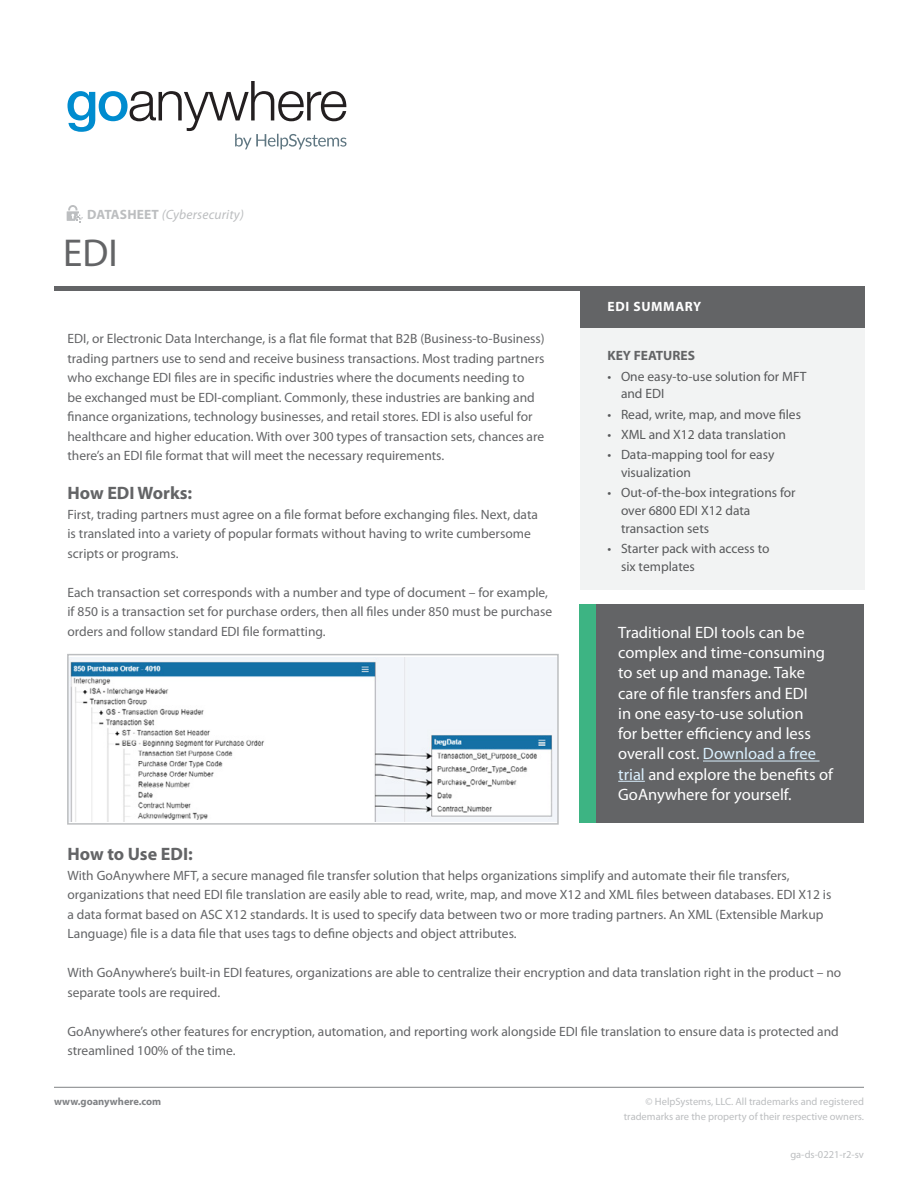
<style>
.page{position:relative;width:918px;height:1188px;background:#fff}
.page>*{position:absolute;margin:0;border:0;box-sizing:border-box;transform-origin:0 0}
.t1{font:39px "Myriad Pro";color:#636466}
.t2{font:700 18px "Myriad Pro";letter-spacing:-.005em;color:#636466}
.t3{font:16.5px/20.2px "Myriad Pro";color:#fff}
.t4{font:13.5px/19.5px "Myriad Pro";color:#636466}
.t5{font:13.5px/18px "Myriad Pro";color:#58595b}
.t6{font:italic 13.5px "Myriad Pro";letter-spacing:.01em;color:#bcbec0}
.t7{font:700 13.5px "Myriad Pro";color:#636466}
.t8{font:700 13.5px "Myriad Pro";letter-spacing:.05em;color:#fff}
.t9{font:10.5px/15px "Myriad Pro";color:#bcbec0;text-align:right}
.t10{font:700 10.5px "Myriad Pro";color:#808285}
.s1{font-weight:700;font-style:normal}
.s2{color:#daf0fe}
</style>
<div class="page">
<svg style="left:67px;top:205px;width:16px;height:17px"></svg>
<div style="left:54px;top:286px;width:810px;height:5px;background:#636466"></div>
<hr style="left:54px;top:1087px;width:810px;height:1px;background:#808285">
<svg style="left:68px;top:81px;width:279px;height:68px"></svg>
<div style="left:580px;top:327px;width:285px;height:262px;background:#f2f3f3"></div>
<div style="left:580px;top:605px;width:284px;height:218px;background:#636466"></div>
<div style="left:580px;top:286px;width:285px;height:42px;background:#636466"></div>
<img style="left:70px;top:657px;width:486px;height:164px">
<div style="left:67px;top:654px;width:492px;height:171px;border:2px solid #bcbec0"></div>
<hr style="left:703px;top:761px;width:117px;height:1px;background:#daf0fe">
<svg style="left:618px;top:781px;width:27px;height:1px"></svg>
<div style="left:580px;top:605px;width:16px;height:218px;background:#3db483"></div>
<p class="t6" style="left:87px;top:206px;width:158px"><span class="s1">DATASHEET</span> (Cybersecurity)</p>
<h1 class="t1" style="left:63px;top:229px;width:56px">EDI</h1>
<p class="t4" style="left:68px;top:329px;width:479px">EDI, or Electronic Data Interchange, is a flat file format that B2B (Business-to-Business) trading partners use to send and receive business transactions. Most trading partners who exchange EDI files are in specific industries where the documents needing to<br>be exchanged must be EDI-compliant. Commonly, these industries are banking and finance organizations, technology businesses, and retail stores. EDI is also useful for healthcare and higher education. With over 300 types of transaction sets, chances are there’s an EDI file format that will meet the necessary requirements.</p>
<h2 class="t2" style="left:68px;top:481px;width:126px">How EDI Works:</h2>
<p class="t4" style="left:68px;top:504px;width:472px">First, trading partners must agree on a file format before exchanging files. Next, data is translated into a variety of popular formats without having to write cumbersome scripts or programs.</p>
<p class="t4" style="left:68px;top:582px;width:486px">Each transaction set corresponds with a number and type of document – for example, if 850 is a transaction set for purchase orders, then all files under 850 must be purchase orders and follow standard EDI file formatting.</p>
<p class="t8" style="left:608px;top:298px;width:95px">EDI SUMMARY</p>
<p class="t7" style="left:608px;top:347px;width:89px">KEY FEATURES</p>
<p class="t5" style="left:621px;top:367px;width:187px;text-indent:-14px">• One easy-to-use solution for MFT and EDI</p>
<p class="t5" style="left:608px;top:405px;width:195px">• Read, write, map, and move files</p>
<p class="t5" style="left:608px;top:425px;width:180px">• XML and X12 data translation</p>
<p class="t5" style="left:621px;top:445px;width:155px;text-indent:-14px">• Data-mapping tool for easy visualization</p>
<p class="t5" style="left:621px;top:483px;width:176px;text-indent:-14px">• Out-of-the-box integrations for over 6800 EDI X12 data transaction sets</p>
<p class="t5" style="left:621px;top:540px;width:150px;text-indent:-14px">• Starter pack with access to six templates</p>
<p class="t3" style="left:618px;top:622px;width:216px">Traditional EDI tools can be complex and time-consuming to set up and manage. Take care of file transfers and EDI<br>in one easy-to-use solution<br>for better efficiency and less overall cost. <span class="s2">Download a free trial</span> and explore the benefits of<br>GoAnywhere for yourself.</p>
<h2 class="t2" style="left:68px;top:842px;width:127px">How to Use EDI:</h2>
<p class="t4" style="left:68px;top:865px;width:765px">With GoAnywhere MFT, a secure managed file transfer solution that helps organizations simplify and automate their file transfers, organizations that need EDI file translation are easily able to read, write, map, and move X12 and XML files between databases. EDI X12 is a data format based on ASC X12 standards. It is used to specify data between two or more trading partners. An XML (Extensible Markup Language) file is a data file that uses tags to define objects and object attributes.</p>
<p class="t4" style="left:68px;top:963px;width:775px">With GoAnywhere’s built-in EDI features, organizations are able to centralize their encryption and data translation right in the product – no separate tools are required.</p>
<p class="t4" style="left:68px;top:1021px;width:773px">GoAnywhere’s other features for encryption, automation, and reporting work alongside EDI file translation to ensure data is protected and streamlined 100% of the time.</p>
<p class="t10" style="left:54px;top:1094px;width:109px">www.goanywhere.com</p>
<p class="t9" style="left:624px;top:1094px;width:242px">© HelpSystems, LLC. All trademarks and registered trademarks are the property of their respective owners.</p>
<p class="t9" style="left:790px;top:1146px;width:75px">ga-ds-0221-r2-sv</p>
</div>
